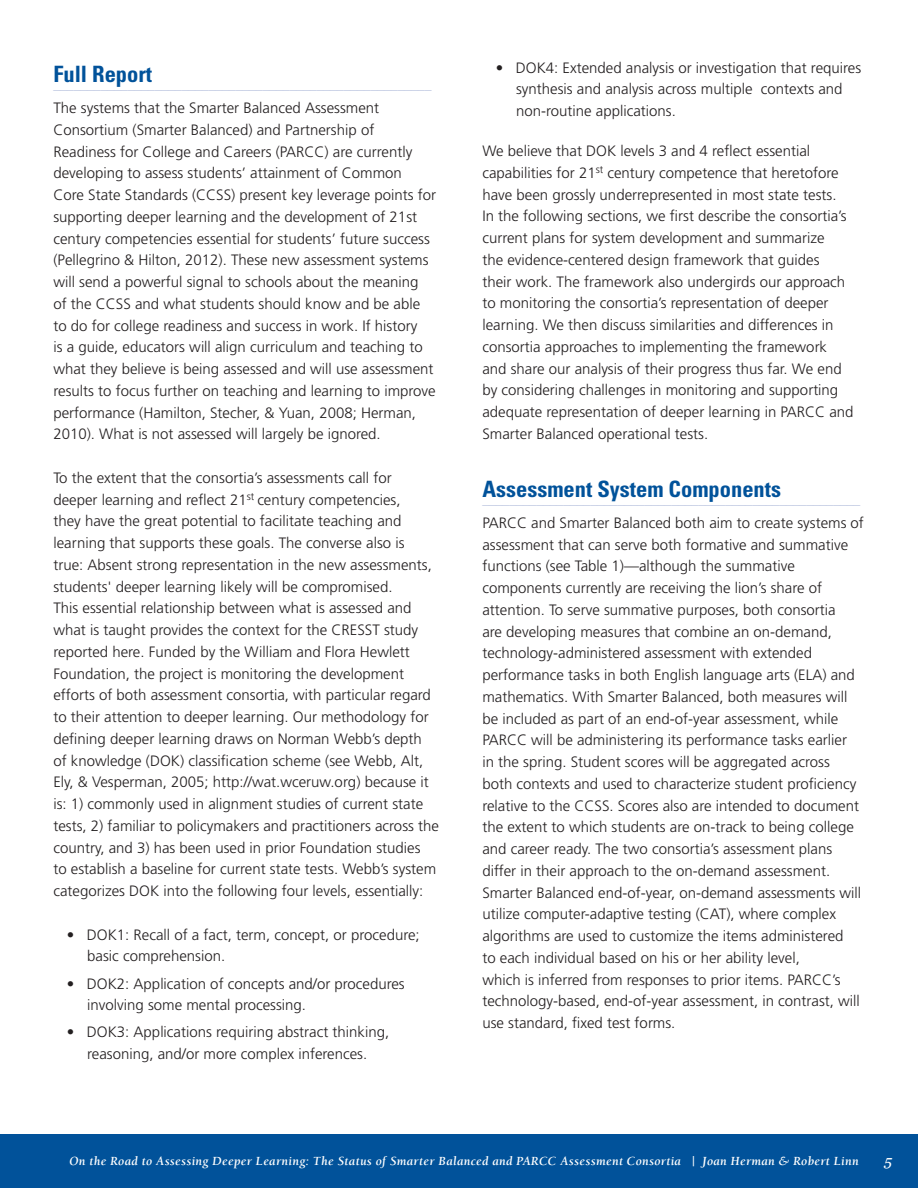
<style>
.page{position:relative;width:918px;height:1188px;background:#fff}
.page>*{position:absolute;margin:0;border:0;box-sizing:border-box;transform-origin:0 0}
.t1{font:700 condensed 22.5px "Univers";color:#01529a}
.t2{font:300 15px/21.8px "Frutiger LT Std";color:#231f20}
.t3{font:italic 15px "Georgia";color:#fff}
.t4{font:13.5px "Times New Roman";color:#b5bfdd}
.t5{font:italic 700 12.75px "Berkeley";letter-spacing:.025em;color:#fff}
</style>
<div class="page">
<div style="left:0;top:1134px;width:918px;height:54px;background:#01529a"></div>
<h1 class="t1" style="left:53px;top:61px;width:100px">Full Report</h1>
<p class="t4" style="left:53px;top:75px;width:380px">________________________________________________________</p>
<p class="t2" style="left:53px;top:97px;width:384px">The systems that the Smarter Balanced Assessment Consortium (Smarter Balanced) and Partnership of Readiness for College and Careers (PARCC) are currently developing to assess students’ attainment of Common Core State Standards (CCSS) present key leverage points for supporting deeper learning and the development of 21st century competencies essential for students’ future success (Pellegrino &amp; Hilton, 2012). These new assessment systems will send a powerful signal to schools about the meaning<br>of the CCSS and what students should know and be able to do for college readiness and success in work. If history<br>is a guide, educators will align curriculum and teaching to what they believe is being assessed and will use assessment results to focus further on teaching and learning to improve performance (Hamilton, Stecher, &amp; Yuan, 2008; Herman, 2010). What is not assessed will largely be ignored.</p>
<p class="t2" style="left:53px;top:467px;width:387px">To the extent that the consortia’s assessments call for deeper learning and reflect 21<sup>st</sup> century competencies,<br>they have the great potential to facilitate teaching and learning that supports these goals. The converse also is<br>true: Absent strong representation in the new assessments, students' deeper learning likely will be compromised.<br>This essential relationship between what is assessed and what is taught provides the context for the CRESST study reported here. Funded by the William and Flora Hewlett Foundation, the project is monitoring the development efforts of both assessment consortia, with particular regard to their attention to deeper learning. Our methodology for defining deeper learning draws on Norman Webb’s depth<br>of knowledge (DOK) classification scheme (see Webb, Alt, Ely, &amp; Vesperman, 2005; http://wat.wceruw.org) because it is: 1) commonly used in alignment studies of current state tests, 2) familiar to policymakers and practitioners across the country, and 3) has been used in prior Foundation studies<br>to establish a baseline for current state tests. Webb’s system categorizes DOK into the following four levels, essentially:</p>
<p class="t2" style="left:87px;top:924px;width:334px;text-indent:-20px">• DOK1: Recall of a fact, term, concept, or procedure; basic comprehension.</p>
<p class="t2" style="left:87px;top:973px;width:319px;text-indent:-20px">• DOK2: Application of concepts and/or procedures involving some mental processing.</p>
<p class="t2" style="left:67px;top:1022px;width:324px;text-align:center">• DOK3: Applications requiring abstract thinking, reasoning, and/or more complex inferences.</p>
<p class="t2" style="left:516px;top:57px;width:347px;text-indent:-20px">• DOK4: Extended analysis or investigation that requires synthesis and analysis across multiple contexts and non-routine applications.</p>
<p class="t2" style="left:482px;top:140px;width:373px">We believe that DOK levels 3 and 4 reflect essential capabilities for 21<sup>st</sup> century competence that heretofore have been grossly underrepresented in most state tests.<br>In the following sections, we first describe the consortia’s current plans for system development and summarize<br>the evidence-centered design framework that guides<br>their work. The framework also undergirds our approach to monitoring the consortia’s representation of deeper learning. We then discuss similarities and differences in consortia approaches to implementing the framework and share our analysis of their progress thus far. We end by considering challenges in monitoring and supporting adequate representation of deeper learning in PARCC and Smarter Balanced operational tests.</p>
<h1 class="t1" style="left:482px;top:475px;width:300px">Assessment System Components</h1>
<p class="t4" style="left:482px;top:490px;width:379px">________________________________________________________</p>
<p class="t2" style="left:482px;top:512px;width:383px">PARCC and Smarter Balanced both aim to create systems of assessment that can serve both formative and summative functions (see Table 1)—although the summative components currently are receiving the lion’s share of attention. To serve summative purposes, both consortia<br>are developing measures that combine an on-demand, technology-administered assessment with extended performance tasks in both English language arts (ELA) and mathematics. With Smarter Balanced, both measures will be included as part of an end-of-year assessment, while PARCC will be administering its performance tasks earlier<br>in the spring. Student scores will be aggregated across<br>both contexts and used to characterize student proficiency relative to the CCSS. Scores also are intended to document the extent to which students are on-track to being college and career ready. The two consortia’s assessment plans differ in their approach to the on-demand assessment.<br>Smarter Balanced end-of-year, on-demand assessments will utilize computer-adaptive testing (CAT), where complex algorithms are used to customize the items administered<br>to each individual based on his or her ability level,<br>which is inferred from responses to prior items. PARCC’s technology-based, end-of-year assessment, in contrast, will use standard, fixed test forms.</p>
<p class="t5" style="left:69px;top:1154px;width:791px">On the Road to Assessing Deeper Learning: The Status of Smarter Balanced and PARCC Assessment Consortia | Joan Herman &amp; Robert Linn</p>
<p class="t3" style="left:884px;top:1153px;width:9px">5</p>
</div>
